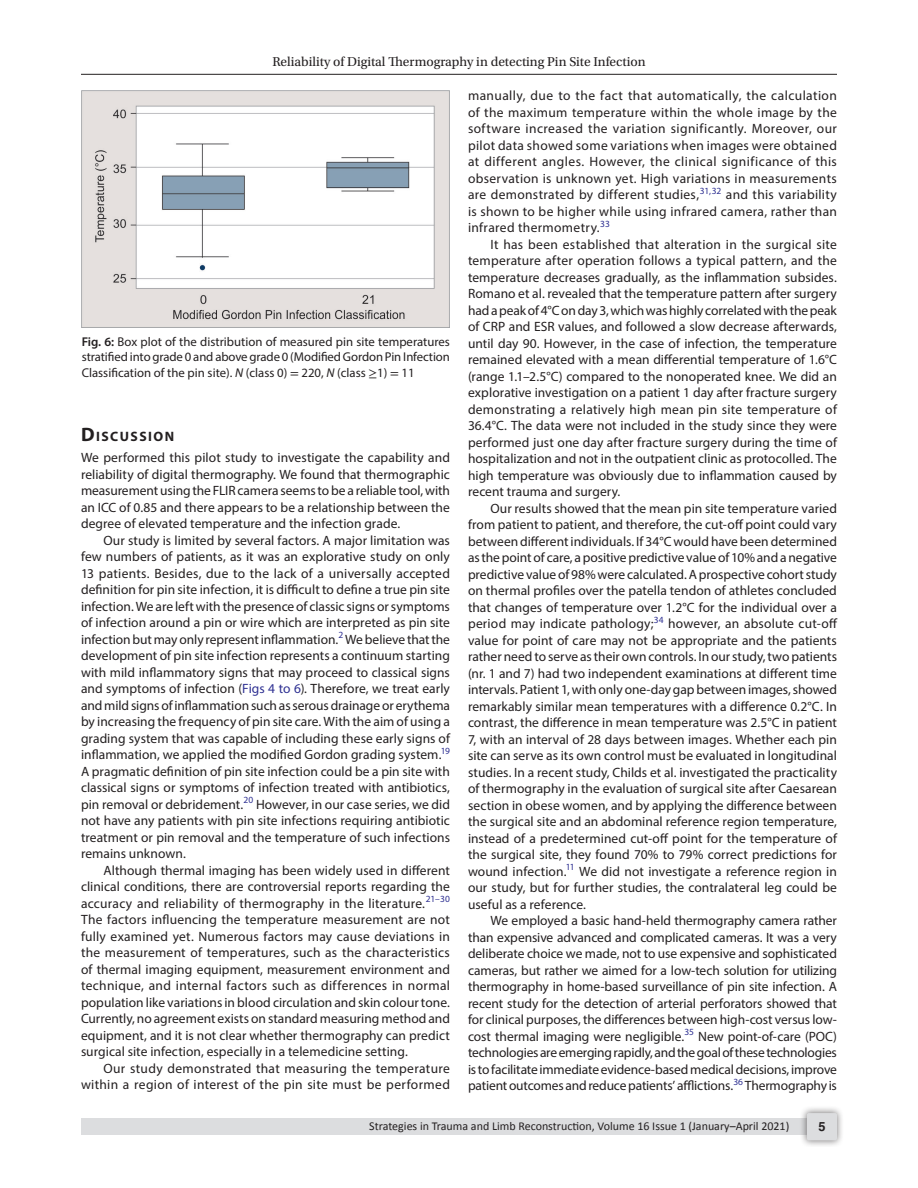
<style>
.page{position:relative;width:918px;height:1188px;background:#fff}
.page>*{position:absolute;margin:0;border:0;box-sizing:border-box;transform-origin:0 0}
.Head-1{font:700 13.65px "Myriad Pro";letter-spacing:.105em;color:#231f20}
.Para-Indent{font:13.5px/16.5px "Myriad Pro";letter-spacing:.005em;color:#231f20;text-align:justify}
.Para-NoIndent{font:13.5px/16.5px "Myriad Pro";letter-spacing:.005em;color:#231f20;text-align:justify}
.Para-Indent-2{font:13.5px/16.5px "Myriad Pro";letter-spacing:.025em;color:#231f20;text-align:right}
.t1{font:13.5px "Utopia Std";color:#231f20}
.FigCaption{font:12.75px/15.3px "Myriad Pro";color:#231f20;text-align:justify}
.t2{font:700 12.75px "Helvetica LT Std";color:#231f20}
.t3{font:12px "Calibri";color:#231f20}
.s1{font-weight:600}
.s2{font-style:italic}
.s3{font-family:"STIX General"}
.s4{font-size:19.5px}
.s5{color:#2e3092}
</style>
<div class="page">
<hr style="left:81px;top:74px;width:756px;height:1px;background:#231f20">
<div style="left:81px;top:1119px;width:756px;height:16px;background:#dcdddf"></div>
<div style="left:800px;top:1106px;width:44px;height:41px;background:#231f20;opacity:.61"></div>
<div style="left:807px;top:1113px;width:30px;height:27px;background:#dcdddf;border-radius:2px"></div>
<img style="left:82px;top:90px;width:368px;height:238px">
<p class="t1" style="left:272px;top:55px;width:375px">Reliability of Digital Thermography in detecting Pin Site Infection</p>
<p class="FigCaption" style="left:82px;top:334px;width:370px"><span class="s1">Fig. 6:</span> Box plot of the distribution of measured pin site temperatures stratified into grade 0 and above grade 0 (Modified Gordon Pin Infection Classification of the pin site). <span class="s2">N</span> (class 0) <span class="s3">=</span> 220, <span class="s2">N</span> (class <span class="s3">≥</span>1) <span class="s3">=</span> 11</p>
<p class="Head-1" style="left:81px;top:428px;width:95px"><span class="s4">D</span>ISCUSSION</p>
<p class="Para-NoIndent" style="left:81px;top:449px;width:371px">We performed this pilot study to investigate the capability and reliability of digital thermography. We found that thermographic measurement using the FLIR camera seems to be a reliable tool, with an ICC of 0.85 and there appears to be a relationship between the degree of elevated temperature and the infection grade.</p>
<p class="Para-Indent" style="left:81px;top:532px;width:371px;text-indent:22px">Our study is limited by several factors. A major limitation was few numbers of patients, as it was an explorative study on only 13 patients. Besides, due to the lack of a universally accepted definition for pin site infection, it is difficult to define a true pin site infection. We are left with the presence of classic signs or symptoms of infection around a pin or wire which are interpreted as pin site infection but may only represent inflammation.<sup>2</sup> We believe that the development of pin site infection represents a continuum starting with mild inflammatory signs that may proceed to classical signs and symptoms of infection (<span class="s5">Figs 4 to 6</span>). Therefore, we treat early and mild signs of inflammation such as serous drainage or erythema by increasing the frequency of pin site care. With the aim of using a grading system that was capable of including these early signs of inflammation, we applied the modified Gordon grading system.<sup>19<br></sup>A pragmatic definition of pin site infection could be a pin site with classical signs or symptoms of infection treated with antibiotics, pin removal or debridement.<sup>20</sup> However, in our case series, we did not have any patients with pin site infections requiring antibiotic treatment or pin removal and the temperature of such infections remains unknown.</p>
<p class="Para-Indent" style="left:81px;top:862px;width:371px;text-indent:22px">Although thermal imaging has been widely used in different clinical conditions, there are controversial reports regarding the accuracy and reliability of thermography in the literature.<sup>21–30<br></sup>The factors influencing the temperature measurement are not fully examined yet. Numerous factors may cause deviations in the measurement of temperatures, such as the characteristics of thermal imaging equipment, measurement environment and technique, and internal factors such as differences in normal population like variations in blood circulation and skin colour tone.<br>Currently, no agreement exists on standard measuring method and equipment, and it is not clear whether thermography can predict surgical site infection, especially in a telemedicine setting.</p>
<p class="Para-Indent-2" style="left:81px;top:1060px;width:370px">Our study demonstrated that measuring the temperature within a region of interest of the pin site must be performed</p>
<p class="Para-Indent" style="left:468px;top:87px;width:371px">manually, due to the fact that automatically, the calculation of the maximum temperature within the whole image by the software increased the variation significantly. Moreover, our pilot data showed some variations when images were obtained at different angles. However, the clinical significance of this observation is unknown yet. High variations in measurements are demonstrated by different studies,<sup>31,32</sup> and this variability is shown to be higher while using infrared camera, rather than infrared thermometry.<sup>33</sup></p>
<p class="Para-Indent" style="left:468px;top:236px;width:371px;text-indent:22px">It has been established that alteration in the surgical site temperature after operation follows a typical pattern, and the temperature decreases gradually, as the inflammation subsides.<br>Romano et al. revealed that the temperature pattern after surgery had a peak of 4°C on day 3, which was highly correlated with the peak of CRP and ESR values, and followed a slow decrease afterwards, until day 90. However, in the case of infection, the temperature remained elevated with a mean differential temperature of 1.6°C (range 1.1–2.5°C) compared to the nonoperated knee. We did an explorative investigation on a patient 1 day after fracture surgery demonstrating a relatively high mean pin site temperature of 36.4°C. The data were not included in the study since they were performed just one day after fracture surgery during the time of hospitalization and not in the outpatient clinic as protocolled. The high temperature was obviously due to inflammation caused by recent trauma and surgery.</p>
<p class="Para-Indent" style="left:468px;top:500px;width:371px;text-indent:22px">Our results showed that the mean pin site temperature varied from patient to patient, and therefore, the cut-off point could vary between different individuals. If 34°C would have been determined as the point of care, a positive predictive value of 10% and a negative predictive value of 98% were calculated. A prospective cohort study on thermal profiles over the patella tendon of athletes concluded that changes of temperature over 1.2°C for the individual over a period may indicate pathology;<sup>34</sup> however, an absolute cut-off value for point of care may not be appropriate and the patients rather need to serve as their own controls. In our study, two patients (nr. 1 and 7) had two independent examinations at different time intervals. Patient 1, with only one-day gap between images, showed remarkably similar mean temperatures with a difference 0.2°C. In contrast, the difference in mean temperature was 2.5°C in patient 7, with an interval of 28 days between images. Whether each pin site can serve as its own control must be evaluated in longitudinal studies. In a recent study, Childs et al. investigated the practicality of thermography in the evaluation of surgical site after Caesarean section in obese women, and by applying the difference between the surgical site and an abdominal reference region temperature, instead of a predetermined cut-off point for the temperature of the surgical site, they found 70% to 79% correct predictions for wound infection.<sup>11</sup> We did not investigate a reference region in our study, but for further studies, the contralateral leg could be useful as a reference.</p>
<p class="Para-Indent" style="left:468px;top:912px;width:371px;text-indent:22px">We employed a basic hand-held thermography camera rather than expensive advanced and complicated cameras. It was a very deliberate choice we made, not to use expensive and sophisticated cameras, but rather we aimed for a low-tech solution for utilizing thermography in home-based surveillance of pin site infection. A recent study for the detection of arterial perforators showed that for clinical purposes, the differences between high-cost versus low&shy;cost thermal imaging were negligible.<sup>35</sup> New point-of-care (POC) technologies are emerging rapidly, and the goal of these technologies is to facilitate immediate evidence-based medical decisions, improve patient outcomes and reduce patients’ afflictions.<sup>36</sup> Thermography is</p>
<p class="t3" style="left:369px;top:1118px;width:422px">Strategies in Trauma and Limb Reconstruction, Volume 16 Issue 1 (January–April 2021)</p>
<p class="t2" style="left:818px;top:1119px;width:9px">5</p>
</div>
